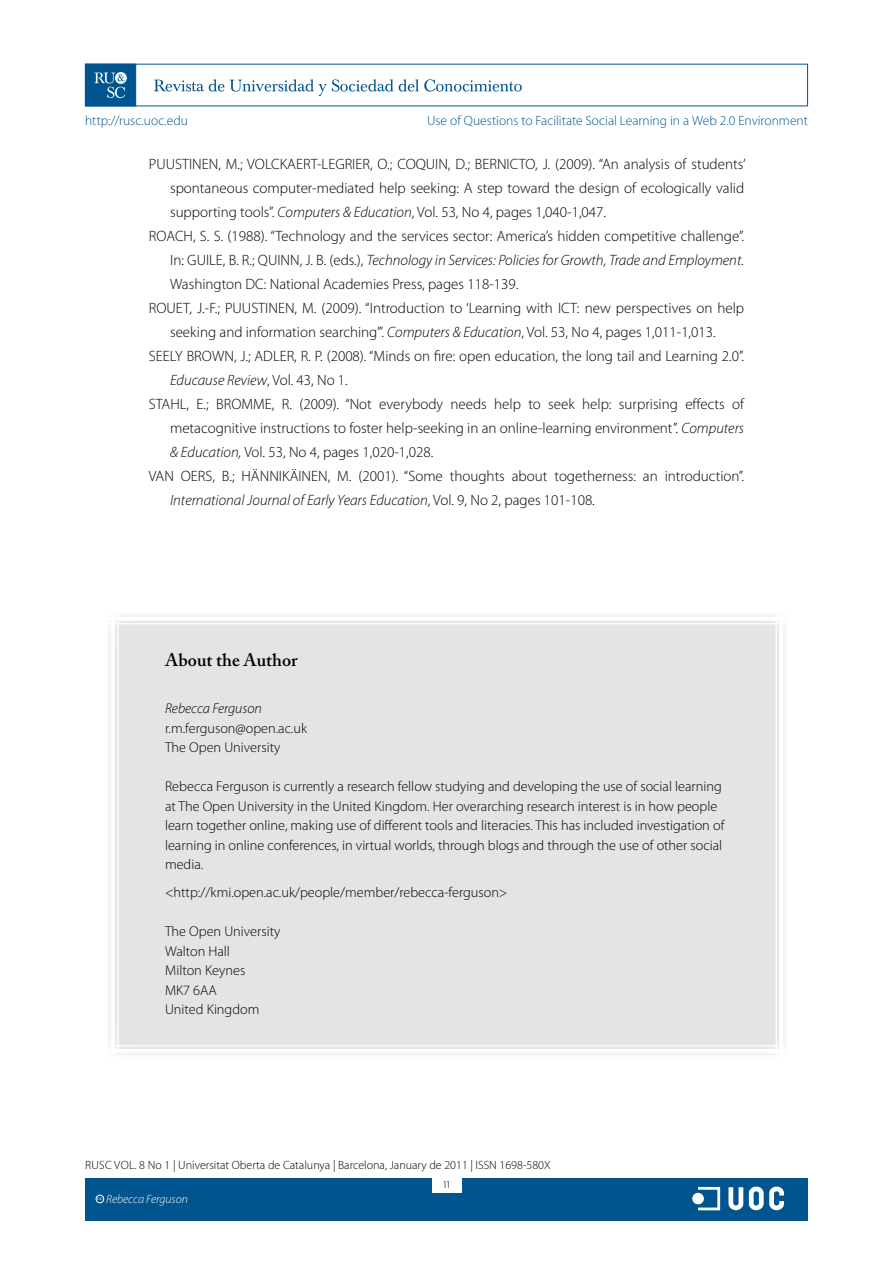
<style>
.page{position:relative;width:893px;height:1263px;background:#fff}
.page>*{position:absolute;margin:0;border:0;box-sizing:border-box;transform-origin:0 0}
.CITARECOMENADA_I_SOB{font:600 18px "Adobe Caslon Pro";color:#000}
._00__Texte_general{font:300 15px/24px "Myriad Pro";color:#000;text-align:justify}
.t1{font:300 14.25px/19.5px "Myriad Pro";color:#000}
.t2{font:300 13.5px "Myriad Pro";color:#00558e}
.t3{font:300 12px "Myriad Pro";color:#000}
.t4{font:italic 300 12px "Myriad Pro";color:#fff}
.t5{font:300 10.5px "Myriad Pro";color:#000}
.t6{font:600 3.9px "Adobe Caslon Pro";color:#fff}
.s1{font-style:italic}
</style>
<div class="page">
<div style="left:85px;top:1178px;width:723px;height:42px;background:#00558e"></div>
<div style="left:85px;top:64px;width:51px;height:42px;background:#00558e;border:1px solid #00558e"></div>
<svg style="left:115px;top:72px;width:12px;height:12px"></svg>
<svg style="left:94px;top:73px;width:31px;height:25px"></svg>
<svg style="left:154px;top:79px;width:368px;height:17px"></svg>
<div style="left:432px;top:1176px;width:29px;height:17px;background:#fff"></div>
<img style="left:692px;top:1186px;width:93px;height:25px">
<div style="left:96px;top:1195px;width:8px;height:8px;border:1px solid #fff;border-radius:50%"></div>
<div style="left:107px;top:613px;width:680px;height:444px;background:#e3e4e4"></div>
<hr style="left:117px;top:610px;width:2px;height:445px;background:#fff">
<hr style="left:111px;top:610px;width:4px;height:445px;background:#fff">
<hr style="left:107px;top:623px;width:680px;height:1px;background:#fff">
<hr style="left:107px;top:617px;width:680px;height:4px;background:#fff">
<hr style="left:107px;top:1045px;width:680px;height:1px;background:#fff">
<hr style="left:107px;top:1049px;width:680px;height:4px;background:#fff">
<hr style="left:776px;top:611px;width:1px;height:445px;background:#fff">
<hr style="left:779px;top:611px;width:4px;height:445px;background:#fff">
<p class="t2" style="left:85px;top:113px;width:105px">http://rusc.uoc.edu</p>
<p class="t2" style="left:427px;top:113px;width:382px">Use of Questions to Facilitate Social Learning in a Web 2.0 Environment</p>
<p class="_00__Texte_general" style="left:170px;top:152px;width:577px;text-indent:-21px">PUUSTINEN, M.; VOLCKAERT-LEGRIER, O.; COQUIN, D.; BERNICTO, J. (2009). “An analysis of students’ spontaneous computer-mediated help seeking: A step toward the design of ecologically valid supporting tools”. <span class="s1">Computers &amp; Education</span>, Vol. 53, No 4, pages 1,040-1,047.</p>
<p class="_00__Texte_general" style="left:170px;top:224px;width:576px;text-indent:-21px">ROACH, S. S. (1988). “Technology and the services sector: America’s hidden competitive challenge”.<br>In: GUILE, B. R.; QUINN, J. B. (eds.), <span class="s1">Technology in Services: Policies for Growth, Trade and Employment.<br></span>Washington DC: National Academies Press, pages 118-139.</p>
<p class="_00__Texte_general" style="left:149px;top:296px;width:597px;text-align:center">ROUET, J.-F.; PUUSTINEN, M. (2009). “Introduction to ‘Learning with ICT: new perspectives on help seeking and information searching’”. <span class="s1">Computers &amp; Education</span>, Vol. 53, No 4, pages 1,011-1,013.</p>
<p class="_00__Texte_general" style="left:170px;top:344px;width:575px;text-indent:-21px">SEELY BROWN, J.; ADLER, R. P. (2008). “Minds on fire: open education, the long tail and Learning 2.0”.<br><span class="s1">Educause Review</span>, Vol. 43, No 1.</p>
<p class="_00__Texte_general" style="left:170px;top:392px;width:576px;text-indent:-21px">STAHL, E.; BROMME, R. (2009). “Not everybody needs help to seek help: surprising effects of metacognitive instructions to foster help-seeking in an online-learning environment”. <span class="s1">Computers &amp; Education,</span> Vol. 53, No 4, pages 1,020-1,028.</p>
<p class="_00__Texte_general" style="left:170px;top:464px;width:575px;text-indent:-21px">VAN OERS, B.; HÄNNIKÄINEN, M. (2001). “Some thoughts about togetherness: an introduction”.<br><span class="s1">International Journal of Early Years Education</span>, Vol. 9, No 2, pages 101-108.</p>
<p class="CITARECOMENADA_I_SOB" style="left:165px;top:649px;width:134px">About the Author</p>
<p class="t1" style="left:165px;top:699px;width:143px"><span class="s1">Rebecca Ferguson </span>r.m.ferguson@open.ac.uk<br>The Open University</p>
<p class="t1" style="left:165px;top:777px;width:561px">Rebecca Ferguson is currently a research fellow studying and developing the use of social learning at The Open University in the United Kingdom. Her overarching research interest is in how people learn together online, making use of different tools and literacies. This has included investigation of learning in online conferences, in virtual worlds, through blogs and through the use of other social media.</p>
<p class="t1" style="left:165px;top:883px;width:344px">&lt;http://kmi.open.ac.uk/people/member/rebecca-ferguson&gt;</p>
<p class="t1" style="left:165px;top:922px;width:117px">The Open University</p>
<p class="t1" style="left:165px;top:942px;width:66px">Walton Hall</p>
<p class="t1" style="left:165px;top:961px;width:82px">Milton Keynes</p>
<p class="t1" style="left:165px;top:981px;width:53px">MK7 6AA</p>
<p class="t1" style="left:165px;top:1000px;width:96px">United Kingdom</p>
<p class="t3" style="left:85px;top:1158px;width:467px">RUSC VOL. 8 No 1 | Universitat Oberta de Catalunya | Barcelona, January de 2011 | ISSN 1698-580X</p>
<p class="t4" style="left:106px;top:1193px;width:83px">Rebecca Ferguson</p>
<p class="t6" style="left:97px;top:1197px;width:7px">CC</p>
<p class="t5" style="left:444px;top:1178px;width:8px">11</p>
</div>
